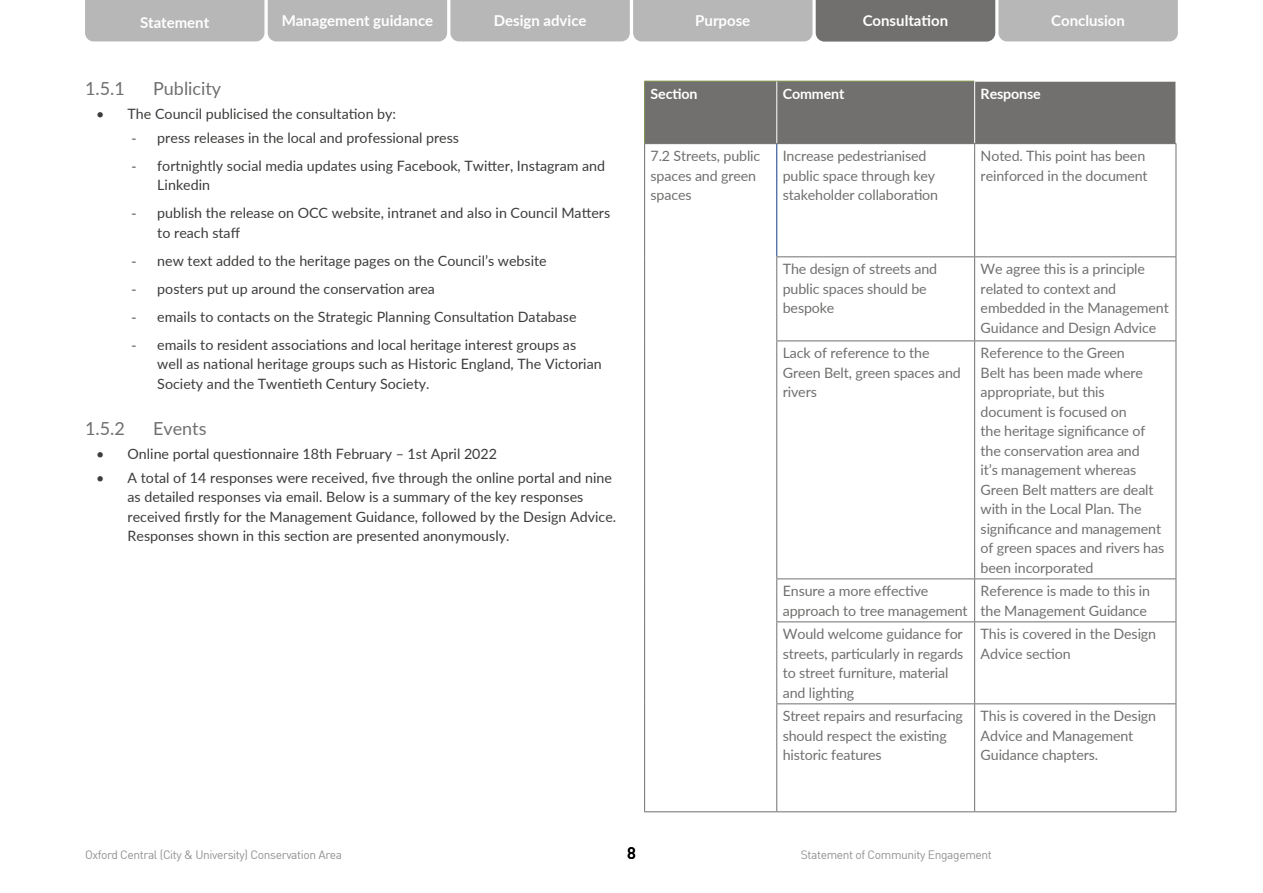
<style>
.page{position:relative;width:1263px;height:893px;background:#fff}
.page>*{position:absolute;margin:0;border:0;box-sizing:border-box;transform-origin:0 0}
.t1{font:18px "Lato";color:#71706f}
.t2{font:500 16.5px "DIN";color:#000}
.t3{font:700 15px "Lato";color:#fff}
.t4{font:14.25px/19.5px "Lato";letter-spacing:-.01em;color:#71706f}
.t5{font:14.25px/19.5px "Lato";color:#3c3c3b}
.t6{font:700 14.25px "Lato";letter-spacing:-.01em;color:#fff}
.t7{font:12px "DIN";letter-spacing:-.03em;color:#929292}
.s1{font-family:"Myriad Pro"}
</style>
<div class="page">
<svg style="left:85px;top:0;width:1093px;height:41px;background:#adacac"></svg>
<div style="left:645px;top:82px;width:530px;height:61px;background:#71706f"></div>
<svg style="left:645px;top:704px;width:329px;height:107px"></svg>
<hr style="left:644px;top:81px;width:133px;height:1px;background:#7b8d42">
<hr style="left:644px;top:82px;width:1px;height:61px;background:#7b8d42">
<hr style="left:777px;top:81px;width:197px;height:1px;background:#7b8d42">
<hr style="left:776px;top:82px;width:1px;height:61px;background:#fff">
<hr style="left:974px;top:82px;width:1px;height:61px;background:#fff">
<hr style="left:776px;top:144px;width:1px;height:112px;background:#153d8a">
<hr style="left:644px;top:143px;width:133px;height:1px;background:#71706f">
<hr style="left:644px;top:144px;width:1px;height:113px;background:#71706f">
<hr style="left:777px;top:143px;width:198px;height:1px;background:#71706f">
<hr style="left:644px;top:257px;width:1px;height:84px;background:#71706f">
<hr style="left:644px;top:341px;width:1px;height:238px;background:#71706f">
<hr style="left:644px;top:579px;width:1px;height:43px;background:#71706f">
<hr style="left:644px;top:622px;width:1px;height:82px;background:#71706f">
<hr style="left:644px;top:704px;width:1px;height:107px;background:#71706f">
<hr style="left:1175px;top:704px;width:1px;height:107px;background:#71706f">
<hr style="left:975px;top:811px;width:201px;height:1px;background:#71706f">
<hr style="left:644px;top:811px;width:133px;height:1px;background:#71706f">
<hr style="left:975px;top:143px;width:201px;height:1px;background:#71706f">
<hr style="left:974px;top:144px;width:1px;height:112px;background:#71706f">
<hr style="left:1175px;top:144px;width:1px;height:112px;background:#71706f">
<hr style="left:975px;top:256px;width:201px;height:1px;background:#71706f">
<hr style="left:1175px;top:257px;width:1px;height:84px;background:#71706f">
<hr style="left:776px;top:256px;width:199px;height:1px;background:#71706f">
<hr style="left:776px;top:257px;width:1px;height:84px;background:#71706f">
<hr style="left:974px;top:257px;width:1px;height:84px;background:#71706f">
<hr style="left:776px;top:341px;width:199px;height:1px;background:#71706f">
<hr style="left:776px;top:341px;width:1px;height:237px;background:#71706f">
<hr style="left:975px;top:341px;width:201px;height:1px;background:#71706f">
<hr style="left:974px;top:341px;width:1px;height:237px;background:#71706f">
<hr style="left:1175px;top:341px;width:1px;height:237px;background:#71706f">
<hr style="left:776px;top:578px;width:199px;height:1px;background:#71706f">
<hr style="left:776px;top:579px;width:1px;height:42px;background:#71706f">
<hr style="left:975px;top:578px;width:201px;height:1px;background:#71706f">
<hr style="left:974px;top:579px;width:1px;height:42px;background:#71706f">
<hr style="left:1175px;top:579px;width:1px;height:42px;background:#71706f">
<hr style="left:975px;top:621px;width:201px;height:1px;background:#71706f">
<hr style="left:1175px;top:622px;width:1px;height:81px;background:#71706f">
<hr style="left:975px;top:703px;width:201px;height:1px;background:#71706f">
<hr style="left:776px;top:621px;width:199px;height:1px;background:#71706f">
<hr style="left:776px;top:622px;width:1px;height:81px;background:#71706f">
<hr style="left:974px;top:622px;width:1px;height:81px;background:#71706f">
<hr style="left:776px;top:703px;width:199px;height:1px;background:#71706f">
<hr style="left:776px;top:704px;width:1px;height:107px;background:#71706f">
<hr style="left:974px;top:704px;width:1px;height:107px;background:#71706f">
<hr style="left:777px;top:811px;width:198px;height:1px;background:#71706f">
<p class="t3" style="left:140px;top:12px;width:71px">Statement</p>
<p class="t3" style="left:282px;top:9px;width:153px">Management guidance</p>
<p class="t3" style="left:494px;top:9px;width:94px">Design advice</p>
<p class="t3" style="left:695px;top:9px;width:57px">Purpose</p>
<p class="t3" style="left:863px;top:9px;width:87px">Consultation</p>
<p class="t3" style="left:1051px;top:9px;width:75px">Conclusion</p>
<p class="t1" style="left:85px;top:76px;width:41px">1.5.1</p>
<p class="t1" style="left:153px;top:76px;width:70px">Publicity</p>
<p class="t5" style="left:96px;top:104px;width:301px">• The Council publicised the consultation by:</p>
<p class="t5" style="left:132px;top:127px;width:329px"><span class="s1">-</span> press releases in the local and professional press</p>
<p class="t5" style="left:157px;top:155px;width:449px;text-indent:-26px"><span class="s1">-</span> fortnightly social media updates using Facebook, Twitter, Instagram and<br>Linkedin</p>
<p class="t5" style="left:157px;top:203px;width:454px;text-indent:-26px"><span class="s1">-</span> publish the release on OCC website, intranet and also in Council Matters to reach staff</p>
<p class="t5" style="left:132px;top:250px;width:416px"><span class="s1">-</span> new text added to the heritage pages on the Council’s website</p>
<p class="t5" style="left:132px;top:278px;width:305px"><span class="s1">-</span> posters put up around the conservation area</p>
<p class="t5" style="left:132px;top:306px;width:446px"><span class="s1">-</span> emails to contacts on the Strategic Planning Consultation Database</p>
<p class="t5" style="left:157px;top:334px;width:446px;text-indent:-26px"><span class="s1">-</span> emails to resident associations and local heritage interest groups as well as national heritage groups such as Historic England, The Victorian<br>Society and the Twentieth Century Society.</p>
<p class="t1" style="left:85px;top:416px;width:41px">1.5.2</p>
<p class="t1" style="left:153px;top:416px;width:55px">Events</p>
<p class="t5" style="left:96px;top:444px;width:402px">• Online portal questionnaire 18th February – 1st April 2022</p>
<p class="t5" style="left:128px;top:467px;width:490px;text-indent:-31px">• A total of 14 responses were received, five through the online portal and nine as detailed responses via email. Below is a summary of the key responses received firstly for the Management Guidance, followed by the Design Advice.<br>Responses shown in this section are presented anonymously.</p>
<p class="t6" style="left:651px;top:83px;width:48px">Section</p>
<p class="t6" style="left:783px;top:83px;width:63px">Comment</p>
<p class="t6" style="left:981px;top:83px;width:62px">Response</p>
<p class="t4" style="left:651px;top:146px;width:111px">7.2 Streets, public spaces and green spaces</p>
<p class="t4" style="left:783px;top:146px;width:157px">Increase pedestrianised public space through key stakeholder collaboration</p>
<p class="t4" style="left:981px;top:146px;width:169px">Noted. This point has been reinforced in the document</p>
<p class="t4" style="left:783px;top:259px;width:156px">The design of streets and public spaces should be bespoke</p>
<p class="t4" style="left:981px;top:259px;width:190px">We agree this is a principle related to context and embedded in the Management<br>Guidance and Design Advice</p>
<p class="t4" style="left:783px;top:343px;width:180px">Lack of reference to the<br>Green Belt, green spaces and rivers</p>
<p class="t4" style="left:981px;top:343px;width:185px">Reference to the Green<br>Belt has been made where appropriate, but this document is focused on<br>the heritage significance of the conservation area and<br>it’s management whereas<br>Green Belt matters are dealt with in the Local Plan. The significance and management of green spaces and rivers has been incorporated</p>
<p class="t4" style="left:783px;top:581px;width:186px">Ensure a more effective approach to tree management</p>
<p class="t4" style="left:981px;top:581px;width:171px">Reference is made to this in the Management Guidance</p>
<p class="t4" style="left:783px;top:624px;width:182px">Would welcome guidance for streets, particularly in regards to street furniture, material and lighting</p>
<p class="t4" style="left:981px;top:624px;width:177px">This is covered in the Design<br>Advice section</p>
<p class="t4" style="left:783px;top:706px;width:182px">Street repairs and resurfacing should respect the existing historic features</p>
<p class="t4" style="left:981px;top:706px;width:177px">This is covered in the Design<br>Advice and Management<br>Guidance chapters.</p>
<p class="t7" style="left:85px;top:847px;width:259px">Oxford Central (City &amp; University) Conservation Area</p>
<p class="t2" style="left:627px;top:842px;width:10px">8</p>
<p class="t7" style="left:801px;top:847px;width:192px">Statement of Community Engagement</p>
</div>
